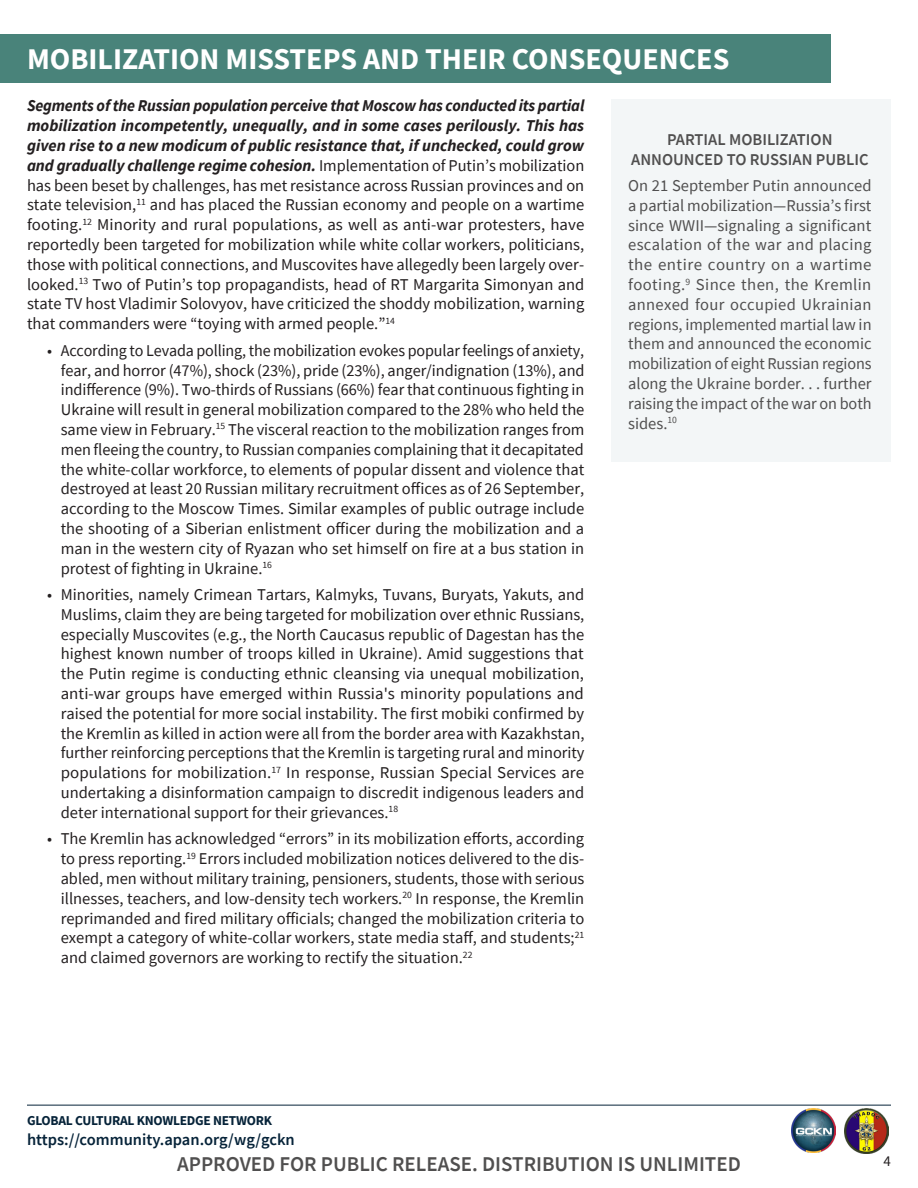
<style>
.page{position:relative;width:918px;height:1188px;background:#fff}
.page>*{position:absolute;margin:0;border:0;box-sizing:border-box;transform-origin:0 0}
.Section_Header{font:700 30px "Source Sans Pro";color:#fff}
.t1{font:600 21px "Source Sans Pro";color:#504f4f}
.Body_Copy{font:16.5px/19.8px "Source Sans Pro";color:#231f20;text-align:justify}
.Body_Copy_-_Call_Out{font:16.5px/19.8px "Source Sans Pro";letter-spacing:-.005em;color:#504f4f;text-align:justify}
.Header_-_Call_Out_Bo{font:600 16.5px/19.8px "Source Sans Pro";color:#504f4f;text-align:center}
.t2{font:600 16.5px "Source Sans Pro";color:#062339}
.t3{font:15px "Source Sans Pro";color:#231f20}
.t4{font:700 13.5px "Source Sans Pro";letter-spacing:-.02em;color:#062339}
.s1{font-weight:700;font-style:italic}
</style>
<div class="page">
<div style="left:611px;top:99px;width:280px;height:363px;background:#f3f6f7"></div>
<div style="left:0;top:34px;width:831px;height:48px;background:#49837a"></div>
<hr style="left:27px;top:1105px;width:864px;height:1px;background:#062339">
<img style="left:845px;top:1109px;width:44px;height:44px">
<img style="left:792px;top:1109px;width:44px;height:44px">
<p class="Section_Header" style="left:27px;top:38px;width:704px">MOBILIZATION MISSTEPS AND THEIR CONSEQUENCES</p>
<p class="Body_Copy" style="left:27px;top:96px;width:559px"><span class="s1">Segments of the Russian population perceive that Moscow has conducted its partial mobilization incompetently, unequally, and in some cases perilously. This has given rise to a new modicum of public resistance that, if unchecked, could grow and gradually challenge regime cohesion.</span> Implementation of Putin’s mobilization has been beset by challenges, has met resistance across Russian provinces and on state television,<sup>11</sup> and has placed the Russian economy and people on a wartime footing.<sup>12</sup> Minority and rural populations, as well as anti-war protesters, have reportedly been targeted for mobilization while white collar workers, politicians, those with political connections, and Muscovites have allegedly been largely over&shy;looked.<sup>13</sup> Two of Putin’s top propagandists, head of RT Margarita Simonyan and state TV host Vladimir Solovyov, have criticized the shoddy mobilization, warning that commanders were “toying with armed people.”<sup>14</sup></p>
<p class="Body_Copy" style="left:61px;top:340px;width:525px;text-indent:-14px">• According to Levada polling, the mobilization evokes popular feelings of anxiety, fear, and horror (47%), shock (23%), pride (23%), anger/indignation (13%), and indifference (9%). Two-thirds of Russians (66%) fear that continuous fighting in Ukraine will result in general mobilization compared to the 28% who held the same view in February.<sup>15</sup> The visceral reaction to the mobilization ranges from men fleeing the country, to Russian companies complaining that it decapitated the white-collar workforce, to elements of popular dissent and violence that destroyed at least 20 Russian military recruitment offices as of 26 September, according to the Moscow Times. Similar examples of public outrage include the shooting of a Siberian enlistment officer during the mobilization and a man in the western city of Ryazan who set himself on fire at a bus station in protest of fighting in Ukraine.<sup>16</sup></p>
<p class="Body_Copy" style="left:61px;top:585px;width:525px;text-indent:-14px">• Minorities, namely Crimean Tartars, Kalmyks, Tuvans, Buryats, Yakuts, and Muslims, claim they are being targeted for mobilization over ethnic Russians, especially Muscovites (e.g., the North Caucasus republic of Dagestan has the highest known number of troops killed in Ukraine). Amid suggestions that the Putin regime is conducting ethnic cleansing via unequal mobilization, anti-war groups have emerged within Russia's minority populations and raised the potential for more social instability. The first mobiki confirmed by the Kremlin as killed in action were all from the border area with Kazakhstan, further reinforcing perceptions that the Kremlin is targeting rural and minority populations for mobilization.<sup>17</sup> In response, Russian Special Services are undertaking a disinformation campaign to discredit indigenous leaders and deter international support for their grievances.<sup>18</sup></p>
<p class="Body_Copy" style="left:61px;top:829px;width:525px;text-indent:-14px">• The Kremlin has acknowledged “errors” in its mobilization efforts, according to press reporting.<sup>19</sup> Errors included mobilization notices delivered to the dis&shy;abled, men without military training, pensioners, students, those with serious illnesses, teachers, and low-density tech workers.<sup>20</sup> In response, the Kremlin reprimanded and fired military officials; changed the mobilization criteria to exempt a category of white-collar workers, state media staff, and students;<sup>21 </sup>and claimed governors are working to rectify the situation.<sup>22</sup></p>
<p class="Header_-_Call_Out_Bo" style="left:631px;top:129px;width:239px">PARTIAL MOBILIZATION<br>ANNOUNCED TO RUSSIAN PUBLIC</p>
<p class="Body_Copy_-_Call_Out" style="left:628px;top:176px;width:245px">On 21 September Putin announced a partial mobilization—Russia’s first since WWII—signaling a significant escalation of the war and placing the entire country on a wartime footing.<sup>9</sup> Since then, the Kremlin annexed four occupied Ukrainian regions, implemented martial law in them and announced the economic mobilization of eight Russian regions along the Ukraine border. . . further raising the impact of the war on both sides.<sup>10</sup></p>
<p class="t4" style="left:27px;top:1111px;width:247px">GLOBAL CULTURAL KNOWLEDGE NETWORK</p>
<p class="t2" style="left:27px;top:1129px;width:269px">https://community.apan.org/wg/gckn</p>
<p class="t1" style="left:177px;top:1150px;width:565px">APPROVED FOR PUBLIC RELEASE. DISTRIBUTION IS UNLIMITED</p>
<p class="t3" style="left:884px;top:1151px;width:9px">4</p>
</div>
